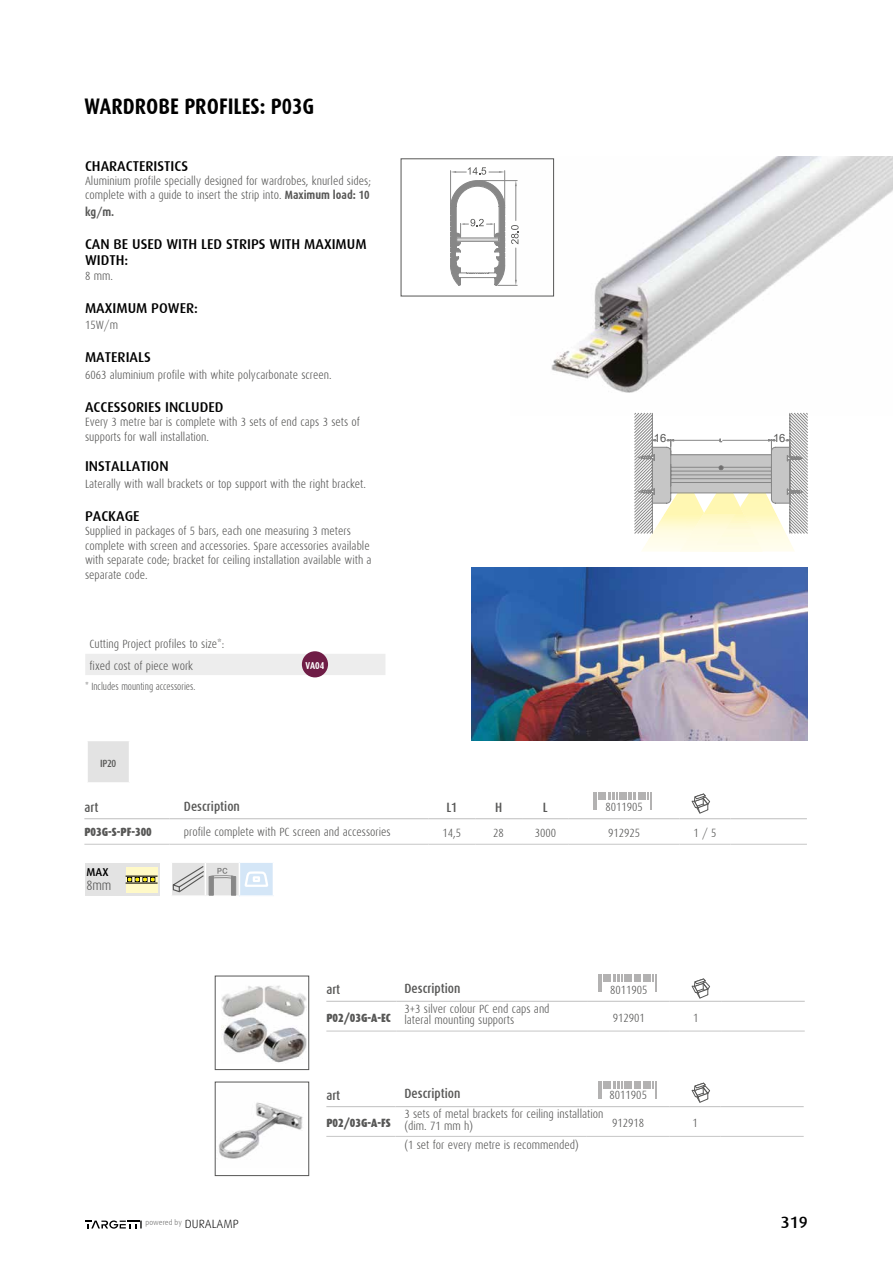
<style>
.page{position:relative;width:893px;height:1263px;background:#fff}
.page>*{position:absolute;margin:0;border:0;box-sizing:border-box;transform-origin:0 0}
.t1{font:700 22.5px "Dax Condensed";color:#000}
.t2{font:500 16.5px "Dax";color:#000}
.t3{font:500 14.25px/16.5px "Dax";color:#000}
.t4{font:300 13.65px "Dax Condensed";color:#575756}
.t5{font:500 13.5px "Dax Condensed";color:#575756}
.t6{font:300 12px/14.4px "Dax Condensed";color:#575756}
.t7{font:900 12px "Dax Condensed";color:#575756}
.t8{font:700 12px "Dax Condensed";color:#575756}
.t9{font:500 11.4px "Dax";color:#000}
.t10{font:11.25px "Arial";color:#575756}
.t11{font:300 10.5px "Dax Condensed";color:#575756;scale:.9 1}
.t12{font:500 10.5px "Dax Condensed";color:#575756}
.t13{font:700 10.05px "Dax Condensed";color:#fff}
.t14{font:300 7.5px "Dax";color:#575756}
.t15{font:4.2px "Arial";color:#575756}
.s1{font-weight:700}
.s2{font-size:12px;color:#000}
</style>
<div class="page">
<svg style="left:85px;top:1220px;width:57px;height:8px"></svg>
<img style="left:510px;top:157px;width:383px;height:236px">
<hr style="left:690px;top:535px;width:64px;height:1px;background:#fffcdf">
<hr style="left:689px;top:536px;width:66px;height:1px;background:#fffce1">
<hr style="left:689px;top:537px;width:66px;height:1px;background:#fffce1">
<hr style="left:688px;top:538px;width:68px;height:1px;background:#fffce3">
<hr style="left:687px;top:539px;width:69px;height:1px;background:#fffce3">
<hr style="left:687px;top:540px;width:70px;height:1px;background:#fffce3">
<hr style="left:686px;top:541px;width:71px;height:1px;background:#fffce5">
<hr style="left:685px;top:542px;width:73px;height:1px;background:#fffce5">
<hr style="left:685px;top:543px;width:74px;height:1px;background:#fffce7">
<hr style="left:684px;top:544px;width:75px;height:1px;background:#fffce7">
<hr style="left:683px;top:545px;width:77px;height:1px;background:#fffde8">
<hr style="left:683px;top:546px;width:77px;height:1px;background:#fffde8">
<hr style="left:682px;top:547px;width:79px;height:1px;background:#fffde8">
<hr style="left:682px;top:548px;width:79px;height:1px;background:#fffdea">
<hr style="left:681px;top:549px;width:81px;height:1px;background:#fffdea">
<hr style="left:680px;top:550px;width:82px;height:1px;background:#fffdec">
<hr style="left:680px;top:551px;width:82px;height:1px;background:#fffdec">
<svg style="left:634px;top:413px;width:174px;height:122px"></svg>
<img style="left:472px;top:568px;width:336px;height:173px">
<svg style="left:450px;top:167px;width:69px;height:120px"></svg>
<svg style="left:598px;top:974px;width:59px;height:17px"></svg>
<svg style="left:598px;top:1081px;width:59px;height:18px"></svg>
<hr style="left:326px;top:1031px;width:70px;height:1px;background:#c6c6c6">
<hr style="left:396px;top:1031px;width:192px;height:1px;background:#c6c6c6">
<hr style="left:588px;top:1031px;width:82px;height:1px;background:#c6c6c6">
<hr style="left:670px;top:1031px;width:52px;height:1px;background:#c6c6c6">
<hr style="left:722px;top:1031px;width:83px;height:1px;background:#c6c6c6">
<hr style="left:326px;top:1001px;width:70px;height:1px;background:#c6c6c6">
<hr style="left:396px;top:1001px;width:192px;height:1px;background:#c6c6c6">
<hr style="left:588px;top:1001px;width:82px;height:1px;background:#c6c6c6">
<hr style="left:670px;top:1001px;width:52px;height:1px;background:#c6c6c6">
<hr style="left:722px;top:1001px;width:83px;height:1px;background:#c6c6c6">
<hr style="left:326px;top:1136px;width:69px;height:1px;background:#c6c6c6">
<hr style="left:395px;top:1136px;width:192px;height:1px;background:#c6c6c6">
<hr style="left:587px;top:1136px;width:83px;height:1px;background:#c6c6c6">
<hr style="left:670px;top:1136px;width:51px;height:1px;background:#c6c6c6">
<hr style="left:721px;top:1136px;width:83px;height:1px;background:#c6c6c6">
<hr style="left:326px;top:1106px;width:69px;height:1px;background:#c6c6c6">
<hr style="left:395px;top:1106px;width:192px;height:1px;background:#c6c6c6">
<hr style="left:587px;top:1106px;width:83px;height:1px;background:#c6c6c6">
<hr style="left:670px;top:1106px;width:51px;height:1px;background:#c6c6c6">
<hr style="left:721px;top:1106px;width:83px;height:1px;background:#c6c6c6">
<img style="left:221px;top:985px;width:85px;height:78px">
<div style="left:215px;top:976px;width:94px;height:94px;border:1px solid #575756"></div>
<img style="left:218px;top:1102px;width:85px;height:57px">
<div style="left:215px;top:1082px;width:94px;height:94px;border:1px solid #575756"></div>
<hr style="left:84px;top:844px;width:85px;height:1px;background:#c6c6c6">
<hr style="left:169px;top:844px;width:259px;height:1px;background:#c6c6c6">
<hr style="left:428px;top:844px;width:47px;height:1px;background:#c6c6c6">
<hr style="left:475px;top:844px;width:47px;height:1px;background:#c6c6c6">
<hr style="left:522px;top:844px;width:47px;height:1px;background:#c6c6c6">
<hr style="left:569px;top:844px;width:110px;height:1px;background:#c6c6c6">
<hr style="left:679px;top:844px;width:51px;height:1px;background:#c6c6c6">
<hr style="left:730px;top:844px;width:77px;height:1px;background:#c6c6c6">
<hr style="left:84px;top:818px;width:85px;height:1px;background:#c6c6c6">
<hr style="left:169px;top:818px;width:259px;height:1px;background:#c6c6c6">
<hr style="left:428px;top:818px;width:47px;height:1px;background:#c6c6c6">
<hr style="left:475px;top:818px;width:47px;height:1px;background:#c6c6c6">
<hr style="left:522px;top:818px;width:47px;height:1px;background:#c6c6c6">
<hr style="left:569px;top:818px;width:110px;height:1px;background:#c6c6c6">
<hr style="left:679px;top:818px;width:51px;height:1px;background:#c6c6c6">
<hr style="left:730px;top:818px;width:77px;height:1px;background:#c6c6c6">
<svg style="left:593px;top:792px;width:59px;height:18px"></svg>
<div style="left:87px;top:740px;width:43px;height:43px;background:#e3e3e3"></div>
<hr style="left:86px;top:740px;width:44px;height:1px;background:#fff">
<hr style="left:86px;top:741px;width:2px;height:41px;background:#fff">
<hr style="left:129px;top:741px;width:1px;height:41px;background:#fff">
<hr style="left:86px;top:782px;width:44px;height:2px;background:#fff">
<div style="left:85px;top:863px;width:75px;height:32px;background:#e3e3e3"></div>
<div style="left:126px;top:867px;width:32px;height:25px;background:#fff9c7"></div>
<svg style="left:127px;top:877px;width:28px;height:5px"></svg>
<hr style="left:126px;top:876px;width:32px;height:1px;background:#000">
<hr style="left:126px;top:882px;width:32px;height:1px;background:#000">
<div style="left:239px;top:862px;width:34px;height:34px;background:#d4e6f7"></div>
<hr style="left:239px;top:861px;width:35px;height:2px;background:#fff">
<hr style="left:239px;top:895px;width:35px;height:2px;background:#fff">
<svg style="left:172px;top:862px;width:97px;height:35px"></svg>
<svg style="left:85px;top:652px;width:300px;height:26px"></svg>
<div style="left:302px;top:651px;width:26px;height:26px;background:#6f1d46;border-radius:50%"></div>
<svg style="left:691px;top:793px;width:19px;height:20px"></svg>
<svg style="left:691px;top:978px;width:19px;height:20px"></svg>
<svg style="left:691px;top:1083px;width:19px;height:20px"></svg>
<h1 class="t1" style="left:84px;top:93px;width:231px">WARDROBE PROFILES: P03G</h1>
<p class="t3" style="left:85px;top:157px;width:105px">CHARACTERISTICS</p>
<p class="t6" style="left:85px;top:174px;width:287px">Aluminium profile specially designed for wardrobes, knurled sides; complete with a guide to insert the strip into. <span class="s1">Maximum load: 10</span></p>
<p class="t8" style="left:85px;top:205px;width:31px">kg/m.</p>
<p class="t3" style="left:85px;top:236px;width:283px">CAN BE USED WITH LED STRIPS WITH MAXIMUM<br>WIDTH:</p>
<p class="t6" style="left:85px;top:269px;width:29px">8 mm.</p>
<p class="t3" style="left:85px;top:300px;width:114px">MAXIMUM POWER:</p>
<p class="t6" style="left:85px;top:318px;width:34px">15W/m</p>
<p class="t3" style="left:85px;top:349px;width:67px">MATERIALS</p>
<p class="t6" style="left:85px;top:368px;width:248px">6063 aluminium profile with white polycarbonate screen.</p>
<p class="t3" style="left:85px;top:399px;width:140px">ACCESSORIES INCLUDED</p>
<p class="t6" style="left:85px;top:415px;width:276px">Every 3 metre bar is complete with 3 sets of end caps 3 sets of supports for wall installation.</p>
<p class="t3" style="left:85px;top:458px;width:85px">INSTALLATION</p>
<p class="t6" style="left:85px;top:477px;width:282px">Laterally with wall brackets or top support with the right bracket.</p>
<p class="t3" style="left:85px;top:508px;width:56px">PACKAGE</p>
<p class="t6" style="left:85px;top:524px;width:288px">Supplied in packages of 5 bars, each one measuring 3 meters complete with screen and accessories. Spare accessories available with separate code; bracket for ceiling installation available with a separate code.</p>
<p class="t6" style="left:89px;top:634px;width:136px;line-height:21.3px">Cutting Project profiles to size*: fixed cost of piece work</p>
<p class="t11" style="left:85px;top:681px;width:124px">* Includes mounting accessories.</p>
<p class="t12" style="left:100px;top:757px;width:18px">IP20</p>
<p class="t13" style="left:305px;top:660px;width:20px">VA04</p>
<p class="t10" style="left:654px;top:430px;width:14px">16</p>
<p class="t15" style="left:720px;top:437px;width:4px">L</p>
<p class="t10" style="left:773px;top:430px;width:14px">16</p>
<p class="t5" style="left:184px;top:799px;width:58px">Description</p>
<p class="t6" style="left:184px;top:825px;width:208px">profile complete with PC screen and accessories</p>
<p class="t5" style="left:84px;top:800px;width:15px">art</p>
<p class="t5" style="left:446px;top:800px;width:12px">L1</p>
<p class="t5" style="left:495px;top:800px;width:9px">H</p>
<p class="t5" style="left:543px;top:800px;width:6px">L</p>
<p class="t6" style="left:605px;top:800px;width:39px">8011905</p>
<p class="t7" style="left:84px;top:825px;width:69px">P03G-S-PF-300</p>
<p class="t6" style="left:442px;top:826px;width:20px">14,5</p>
<p class="t6" style="left:493px;top:826px;width:12px">28</p>
<p class="t6" style="left:535px;top:826px;width:23px">3000</p>
<p class="t6" style="left:608px;top:826px;width:34px">912925</p>
<p class="t6" style="left:693px;top:826px;width:25px">1 / 5</p>
<p class="t9" style="left:87px;top:866px;width:23px">MAX</p>
<p class="t4" style="left:87px;top:878px;width:26px">8mm</p>
<p class="t5" style="left:404px;top:981px;width:58px">Description</p>
<p class="t6" style="left:404px;top:1004px;width:147px;line-height:10.5px">3+3 silver colour PC end caps and lateral mounting supports</p>
<p class="t5" style="left:326px;top:982px;width:15px">art</p>
<p class="t6" style="left:610px;top:982px;width:39px">8011905</p>
<p class="t7" style="left:326px;top:1011px;width:66px">P02/03G-A-EC</p>
<p class="t6" style="left:613px;top:1010px;width:34px">912901</p>
<p class="t6" style="left:693px;top:1010px;width:7px">1</p>
<p class="t5" style="left:404px;top:1086px;width:58px">Description</p>
<p class="t6" style="left:404px;top:1107px;width:200px;line-height:12px">3 sets of metal brackets for ceiling installation (dim. 71 mm h)</p>
<p class="t6" style="left:404px;top:1138px;width:176px">(1 set for every metre is recommended)</p>
<p class="t5" style="left:326px;top:1088px;width:15px">art</p>
<p class="t6" style="left:609px;top:1088px;width:39px">8011905</p>
<p class="t7" style="left:326px;top:1116px;width:66px">P02/03G-A-FS</p>
<p class="t6" style="left:612px;top:1116px;width:34px">912918</p>
<p class="t6" style="left:693px;top:1116px;width:7px">1</p>
<p class="t14" style="left:146px;top:1218px;width:95px">powered by <span class="s2">DURALAMP</span></p>
<h2 class="t2" style="left:781px;top:1213px;width:29px">319</h2>
</div>
